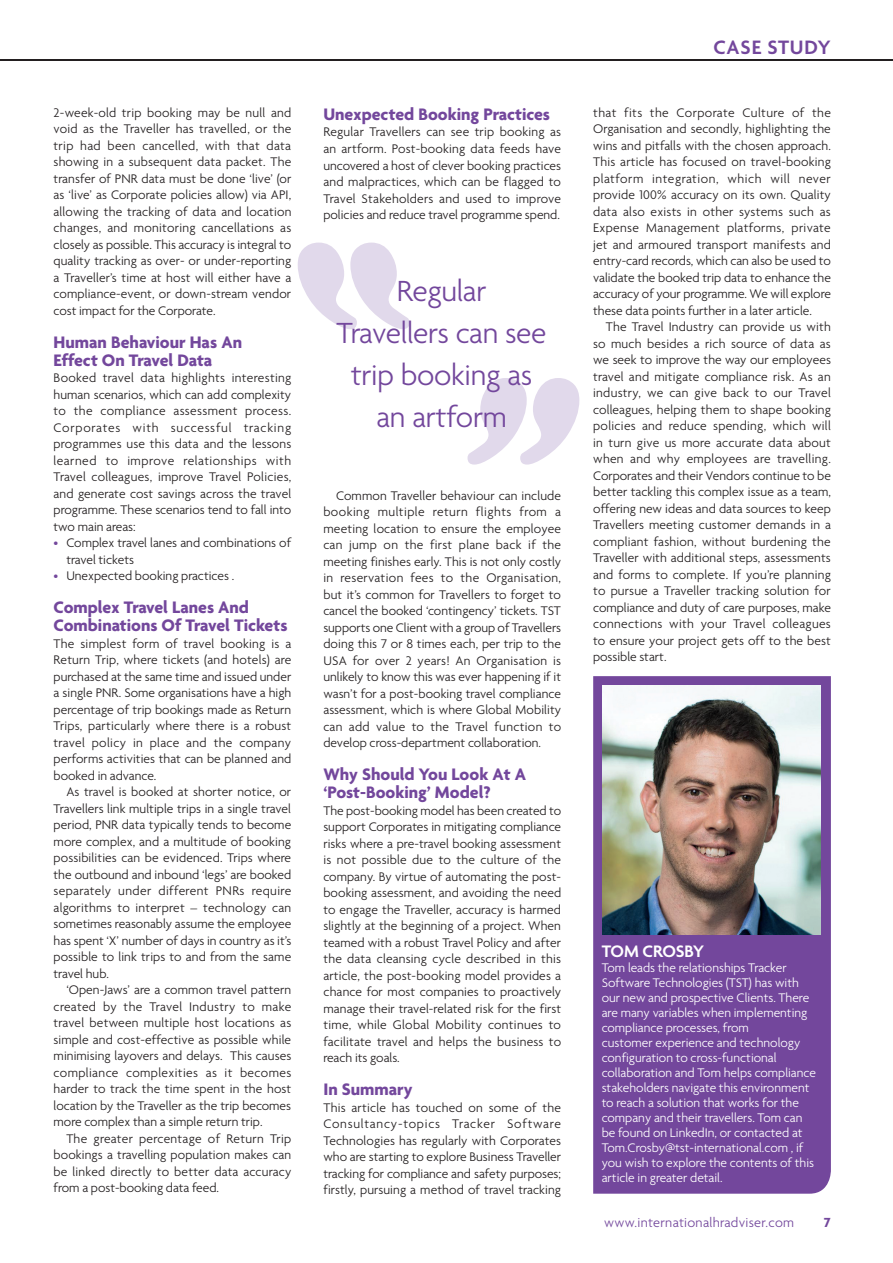
<style>
.page{position:relative;width:893px;height:1263px;background:#fff}
.page>*{position:absolute;margin:0;border:0;box-sizing:border-box;transform-origin:0 0}
.Heading{font:300 31.5px/42px "Agenda";letter-spacing:-.01em;color:#73479c;text-align:center}
.t1{font:600 21px "Agenda";letter-spacing:.04em;color:#73479c}
.Cross_Head{font:700 18px/18px "Agenda";color:#73479c}
.Editorial_INDENTED{font:600 18px "Agenda";letter-spacing:-.005em;color:#fff}
.t2{font:300 14.25px "Agenda";letter-spacing:.02em;color:#73479c}
.Editorial_INDENTED-2{font:700 14.25px "Agenda";color:#73479c}
.Editorial_INDENTED-3{font:300 13.5px/16.5px "Agenda";color:#231f20;text-align:justify}
.Editorial_INDENTED-4{font:300 13.5px/15px "Agenda";color:#fff}
.s1{color:#73479c}
</style>
<div class="page">
<hr style="left:0;top:60px;width:893px;height:1px;background:#231f20">
<div style="left:593px;top:676px;width:238px;height:518px;background:#73479c"></div>
<img style="left:602px;top:685px;width:219px;height:250px">
<svg style="left:298px;top:243px;width:112px;height:86px"></svg>
<svg style="left:467px;top:378px;width:112px;height:87px"></svg>
<p class="Editorial_INDENTED-3" style="left:54px;top:104px;width:239px">2-week-old trip booking may be null and void as the Traveller has travelled, or the trip had been cancelled, with that data showing in a subsequent data packet. The transfer of PNR data must be done ‘live’ (or as ‘live’ as Corporate policies allow) via API, allowing the tracking of data and location changes, and monitoring cancellations as closely as possible. This accuracy is integral to quality tracking as over- or under-reporting a Traveller’s time at host will either have a compliance-event, or down-stream vendor cost impact for the Corporate.</p>
<p class="Cross_Head" style="left:54px;top:332px;width:190px">Human Behaviour Has An</p>
<p class="Cross_Head" style="left:54px;top:350px;width:160px">Effect On Travel Data</p>
<p class="Editorial_INDENTED-3" style="left:54px;top:369px;width:239px">Booked travel data highlights interesting human scenarios, which can add complexity to the compliance assessment process.<br>Corporates with successful tracking programmes use this data and the lessons learned to improve relationships with Travel colleagues, improve Travel Policies, and generate cost savings across the travel programme. These scenarios tend to fall into two main areas:</p>
<p class="Editorial_INDENTED-3" style="left:66px;top:534px;width:226px;text-indent:-13px"><span class="s1">•</span> Complex travel lanes and combinations of travel tickets</p>
<p class="Editorial_INDENTED-3" style="left:54px;top:567px;width:182px"><span class="s1">•</span> Unexpected booking practices .</p>
<p class="Cross_Head" style="left:54px;top:598px;width:235px">Complex Travel Lanes And<br>Combinations Of Travel Tickets</p>
<p class="Editorial_INDENTED-3" style="left:54px;top:635px;width:239px">The simplest form of travel booking is a Return Trip, where tickets (and hotels) are purchased at the same time and issued under a single PNR. Some organisations have a high percentage of trip bookings made as Return Trips, particularly where there is a robust travel policy in place and the company performs activities that can be planned and booked in advance.</p>
<p class="Editorial_INDENTED-3" style="left:54px;top:783px;width:239px;text-indent:13px">As travel is booked at shorter notice, or Travellers link multiple trips in a single travel period, PNR data typically tends to become more complex, and a multitude of booking possibilities can be evidenced. Trips where the outbound and inbound ‘legs’ are booked separately under different PNRs require algorithms to interpret – technology can sometimes reasonably assume the employee has spent ‘X’ number of days in country as it’s possible to link trips to and from the same travel hub.</p>
<p class="Editorial_INDENTED-3" style="left:54px;top:981px;width:239px;text-indent:13px">‘Open-Jaws’ are a common travel pattern created by the Travel Industry to make travel between multiple host locations as simple and cost-effective as possible while minimising layovers and delays. This causes compliance complexities as it becomes harder to track the time spent in the host location by the Traveller as the trip becomes more complex than a simple return trip.</p>
<p class="Editorial_INDENTED-3" style="left:54px;top:1130px;width:239px;text-indent:13px">The greater percentage of Return Trip bookings a travelling population makes can be linked directly to better data accuracy from a post-booking data feed.</p>
<p class="Cross_Head" style="left:323px;top:105px;width:228px">Unexpected Booking Practices</p>
<p class="Editorial_INDENTED-3" style="left:323px;top:124px;width:239px">Regular Travellers can see trip booking as an artform. Post-booking data feeds have uncovered a host of clever booking practices and malpractices, which can be flagged to Travel Stakeholders and used to improve policies and reduce travel programme spend.</p>
<p class="Heading" style="left:397px;top:269px;width:91px">Regular</p>
<p class="Heading" style="left:337px;top:311px;width:212px">Travellers can see trip booking as</p>
<p class="Heading" style="left:376px;top:395px;width:132px">an artform</p>
<p class="Editorial_INDENTED-3" style="left:323px;top:487px;width:239px;text-indent:13px">Common Traveller behaviour can include booking multiple return flights from a meeting location to ensure the employee can jump on the first plane back if the meeting finishes early. This is not only costly in reservation fees to the Organisation, but it’s common for Travellers to forget to cancel the booked ‘contingency’ tickets. TST supports one Client with a group of Travellers doing this 7 or 8 times each, per trip to the USA for over 2 years! An Organisation is unlikely to know this was ever happening if it wasn’t for a post-booking travel compliance assessment, which is where Global Mobility can add value to the Travel function to develop cross-department collaboration.</p>
<p class="Cross_Head" style="left:323px;top:765px;width:204px">Why Should You Look At A ‘Post-Booking’ Model?</p>
<p class="Editorial_INDENTED-3" style="left:323px;top:802px;width:239px">The post-booking model has been created to support Corporates in mitigating compliance risks where a pre-travel booking assessment is not possible due to the culture of the company. By virtue of automating the post&shy;booking assessment, and avoiding the need to engage the Traveller, accuracy is harmed slightly at the beginning of a project. When teamed with a robust Travel Policy and after the data cleansing cycle described in this article, the post-booking model provides a chance for most companies to proactively manage their travel-related risk for the first time, while Global Mobility continues to facilitate travel and helps the business to reach its goals.</p>
<p class="Cross_Head" style="left:323px;top:1080px;width:91px">In Summary</p>
<p class="Editorial_INDENTED-3" style="left:323px;top:1099px;width:239px">This article has touched on some of the Consultancy-topics Tracker Software Technologies has regularly with Corporates who are starting to explore Business Traveller tracking for compliance and safety purposes; firstly, pursuing a method of travel tracking</p>
<h2 class="t1" style="left:713px;top:34px;width:119px">CASE STUDY</h2>
<p class="Editorial_INDENTED-3" style="left:593px;top:104px;width:239px">that fits the Corporate Culture of the Organisation and secondly, highlighting the wins and pitfalls with the chosen approach.<br>This article has focused on travel-booking platform integration, which will never provide 100% accuracy on its own. Quality data also exists in other systems such as Expense Management platforms, private jet and armoured transport manifests and entry-card records, which can also be used to validate the booked trip data to enhance the accuracy of your programme. We will explore these data points further in a later article.</p>
<p class="Editorial_INDENTED-3" style="left:593px;top:318px;width:239px;text-indent:13px">The Travel Industry can provide us with so much besides a rich source of data as we seek to improve the way our employees travel and mitigate compliance risk. As an industry, we can give back to our Travel colleagues, helping them to shape booking policies and reduce spending, which will in turn give us more accurate data about when and why employees are travelling.<br>Corporates and their Vendors continue to be better tackling this complex issue as a team, offering new ideas and data sources to keep Travellers meeting customer demands in a compliant fashion, without burdening the Traveller with additional steps, assessments and forms to complete. If you’re planning to pursue a Traveller tracking solution for compliance and duty of care purposes, make connections with your Travel colleagues to ensure your project gets off to the best possible start.</p>
<p class="Editorial_INDENTED" style="left:602px;top:940px;width:104px">TOM CROSBY</p>
<p class="Editorial_INDENTED-4" style="left:602px;top:959px;width:216px">Tom leads the relationships Tracker Software Technologies (TST) has with our new and prospective Clients. There are many variables when implementing compliance processes, from<br>customer experience and technology configuration to cross-functional collaboration and Tom helps compliance stakeholders navigate this environment to reach a solution that works for the company and their travellers. Tom can be found on LinkedIn, or contacted at Tom.Crosby@tst-international.com , if you wish to explore the contents of this article in greater detail.</p>
<p class="t2" style="left:604px;top:1214px;width:191px">www.internationalhradviser.com</p>
<p class="Editorial_INDENTED-2" style="left:824px;top:1214px;width:8px">7</p>
</div>
